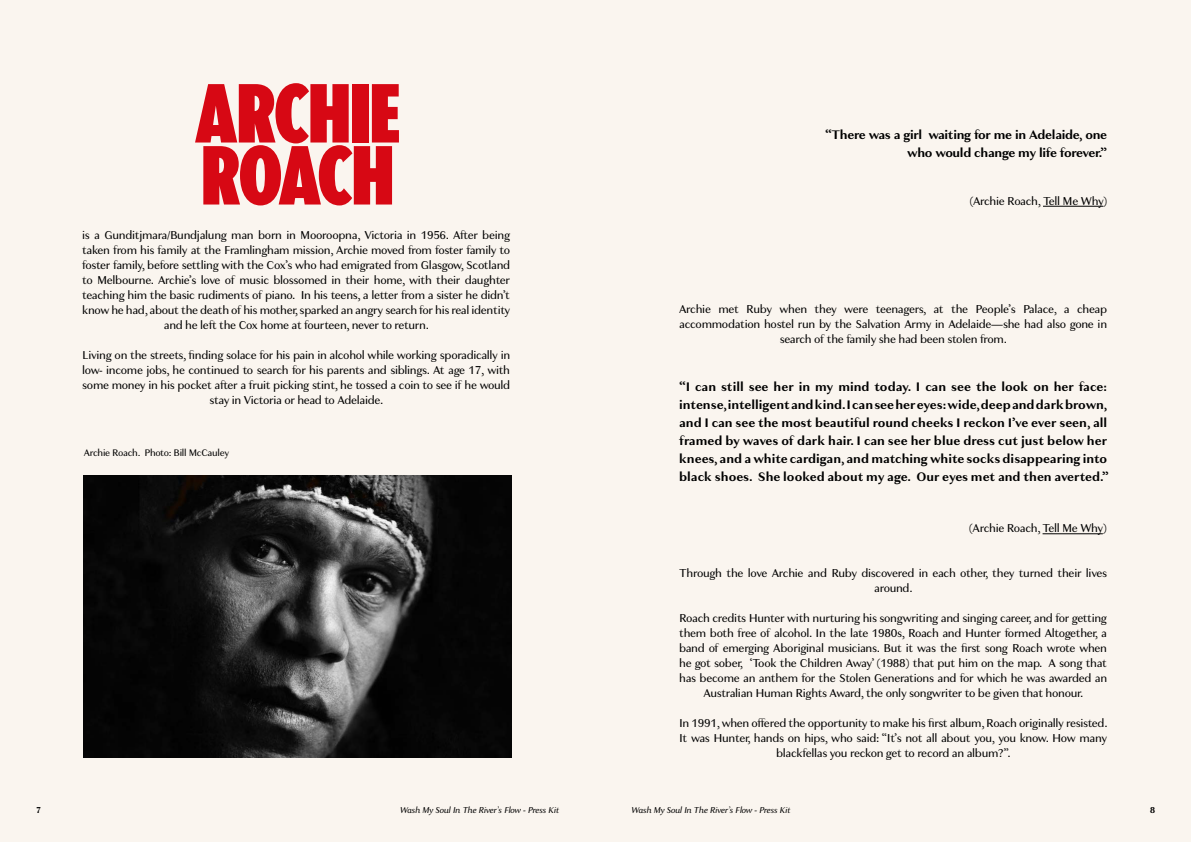
<style>
.page{position:relative;width:1191px;height:842px;background:#faf5ef}
.page>*{position:absolute;margin:0;border:0;box-sizing:border-box;transform-origin:0 0}
.t1{font:900 condensed 80px/62px "Nobel";letter-spacing:-.025em;color:#d70814}
.t2{font:700 13px/18px "Granville";color:#000}
.t3{font:700 13px/18px "Granville";letter-spacing:-.025em;color:#000;text-align:right}
.t4{font:12px/15px "Granville";letter-spacing:-.025em;color:#000;text-align:center}
.t5{font:10px "Granville";letter-spacing:-.025em;color:#000}
.t6{font:italic 9px "Granville";letter-spacing:-.025em;color:#000}
.t7{font:700 9px "Granville";color:#000}
</style>
<div class="page">
<hr style="left:1042px;top:533px;width:60px;height:1px;background:#000">
<img style="left:84px;top:475px;width:428px;height:282px">
<hr style="left:1043px;top:206px;width:60px;height:1px;background:#000">
<h1 class="t1" style="left:194px;top:81px;width:208px">ARCHIE<br>ROACH</h1>
<p class="t4" style="left:82px;top:228px;width:429px">is a Gunditjmara/Bundjalung man born in Mooroopna, Victoria in 1956. After being taken from his family at the Framlingham mission, Archie moved from foster family to foster family, before settling with the Cox’s who had emigrated from Glasgow, Scotland to Melbourne. Archie’s love of music blossomed in their home, with their daughter teaching him the basic rudiments of piano. In his teens, a letter from a sister he didn’t know he had, about the death of his mother, sparked an angry search for his real identity and he left the Cox home at fourteen, never to return.</p>
<p class="t4" style="left:82px;top:348px;width:429px">Living on the streets, finding solace for his pain in alcohol while working sporadically in low- income jobs, he continued to search for his parents and siblings. At age 17, with some money in his pocket after a fruit picking stint, he tossed a coin to see if he would stay in Victoria or head to Adelaide.</p>
<p class="t5" style="left:84px;top:447px;width:147px">Archie Roach. Photo: Bill McCauley</p>
<p class="t3" style="left:825px;top:125px;width:283px">“There was a girl waiting for me in Adelaide, one who would change my life forever.”</p>
<p class="t4" style="left:969px;top:194px;width:140px">(Archie Roach, Tell Me Why)</p>
<p class="t4" style="left:679px;top:302px;width:429px">Archie met Ruby when they were teenagers, at the People’s Palace, a cheap accommodation hostel run by the Salvation Army in Adelaide—she had also gone in search of the family she had been stolen from.</p>
<p class="t2" style="left:679px;top:378px;width:431px">“I can still see her in my mind today. I can see the look on her face: intense, intelligent and kind. I can see her eyes: wide, deep and dark brown, and I can see the most beautiful round cheeks I reckon I’ve ever seen, all framed by waves of dark hair. I can see her blue dress cut just below her knees, and a white cardigan, and matching white socks disappearing into black shoes. She looked about my age. Our eyes met and then averted.”</p>
<p class="t4" style="left:969px;top:521px;width:140px">(Archie Roach, Tell Me Why)</p>
<p class="t4" style="left:679px;top:566px;width:429px">Through the love Archie and Ruby discovered in each other, they turned their lives around.</p>
<p class="t4" style="left:679px;top:611px;width:429px">Roach credits Hunter with nurturing his songwriting and singing career, and for getting them both free of alcohol. In the late 1980s, Roach and Hunter formed Altogether, a band of emerging Aboriginal musicians. But it was the first song Roach wrote when he got sober, ‘Took the Children Away’ (1988) that put him on the map. A song that has become an anthem for the Stolen Generations and for which he was awarded an Australian Human Rights Award, the only songwriter to be given that honour.</p>
<p class="t4" style="left:679px;top:716px;width:430px">In 1991, when offered the opportunity to make his first album, Roach originally resisted.<br>It was Hunter, hands on hips, who said: “It’s not all about you, you know. How many blackfellas you reckon get to record an album?”.</p>
<p class="t7" style="left:36px;top:803px;width:6px">7</p>
<p class="t6" style="left:400px;top:804px;width:161px">Wash My Soul In The River’s Flow - Press Kit</p>
<p class="t6" style="left:631px;top:804px;width:161px">Wash My Soul In The River’s Flow - Press Kit</p>
<p class="t7" style="left:1150px;top:803px;width:6px">8</p>
</div>
